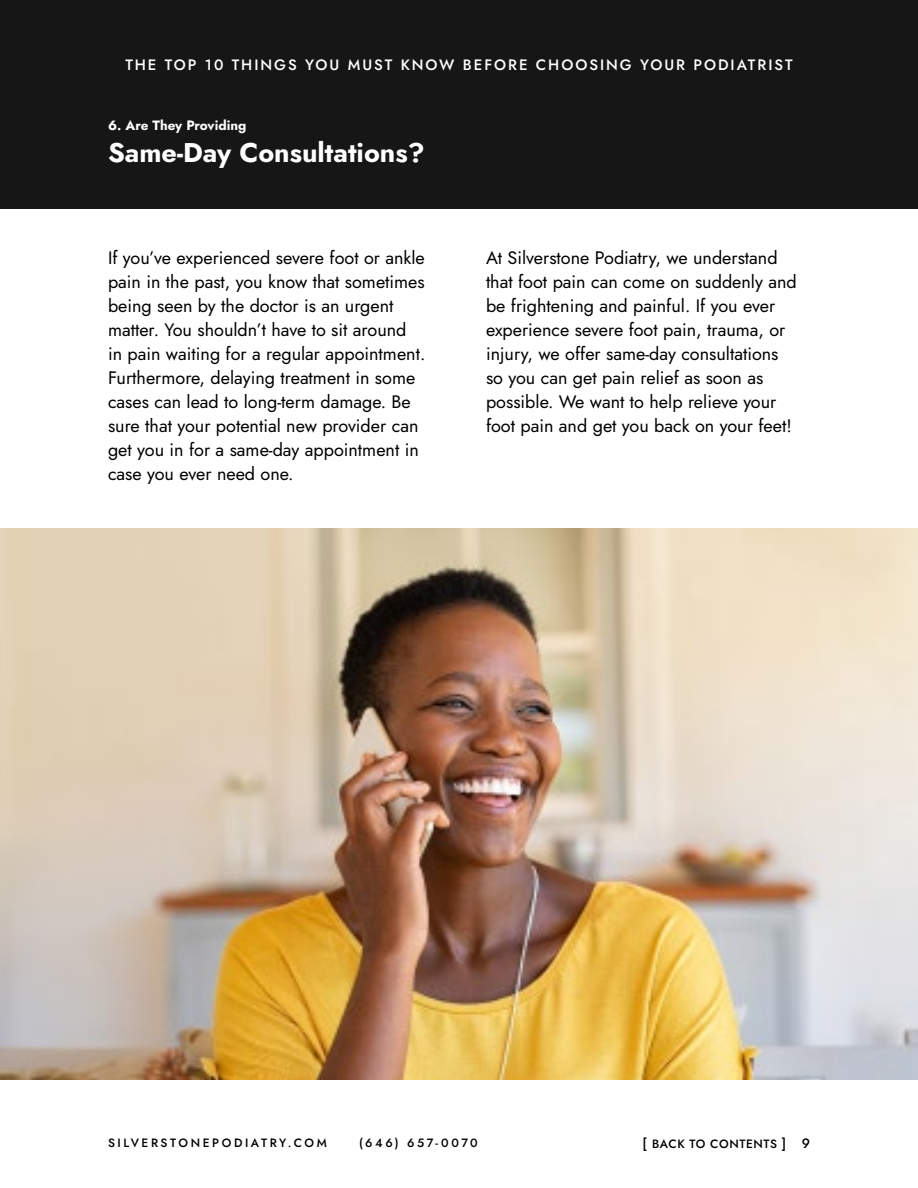
<style>
.page{position:relative;width:918px;height:1188px;background:#fff}
.page>*{position:absolute;margin:0;border:0;box-sizing:border-box;transform-origin:0 0}
.t1{font:700 27px "Jost";color:#fff}
.t2{font:18px/24px "Jost";color:#000}
.t3{font:500 15px "Jost";letter-spacing:.13em;color:#fff}
.t4{font:700 13.5px "Jost";color:#fff}
.t5{font:500 12px "Jost";letter-spacing:.205em;color:#000}
.t6{font:500 12px "Jost";letter-spacing:.05em;color:#000}
.s1{font-size:13.5px}
</style>
<div class="page">
<div style="left:0;top:0;width:918px;height:208px;background:#161616"></div>
<img style="left:0;top:528px;width:918px;height:552px">
<p class="t3" style="left:125px;top:55px;width:669px">THE TOP 10 THINGS YOU MUST KNOW BEFORE CHOOSING YOUR PODIATRIST</p>
<p class="t4" style="left:108px;top:116px;width:140px">6. Are They Providing</p>
<h1 class="t1" style="left:108px;top:135px;width:318px">Same-Day Consultations?</h1>
<p class="t2" style="left:108px;top:246px;width:319px">If you’ve experienced severe foot or ankle pain in the past, you know that sometimes being seen by the doctor is an urgent matter. You shouldn’t have to sit around<br>in pain waiting for a regular appointment.<br>Furthermore, delaying treatment in some cases can lead to long-term damage. Be sure that your potential new provider can get you in for a same-day appointment in case you ever need one.</p>
<p class="t2" style="left:486px;top:246px;width:312px">At Silverstone Podiatry, we understand that foot pain can come on suddenly and be frightening and painful. If you ever experience severe foot pain, trauma, or injury, we offer same-day consultations so you can get pain relief as soon as possible. We want to help relieve your foot pain and get you back on your feet!</p>
<p class="t5" style="left:108px;top:1134px;width:220px">SILVERSTONEPODIATRY.COM</p>
<p class="t5" style="left:359px;top:1134px;width:120px">(646) 657-0070</p>
<p class="t6" style="left:643px;top:1136px;width:169px"><span class="s1">[</span> BACK TO CONTENTS <span class="s1">] 9</span></p>
</div>
